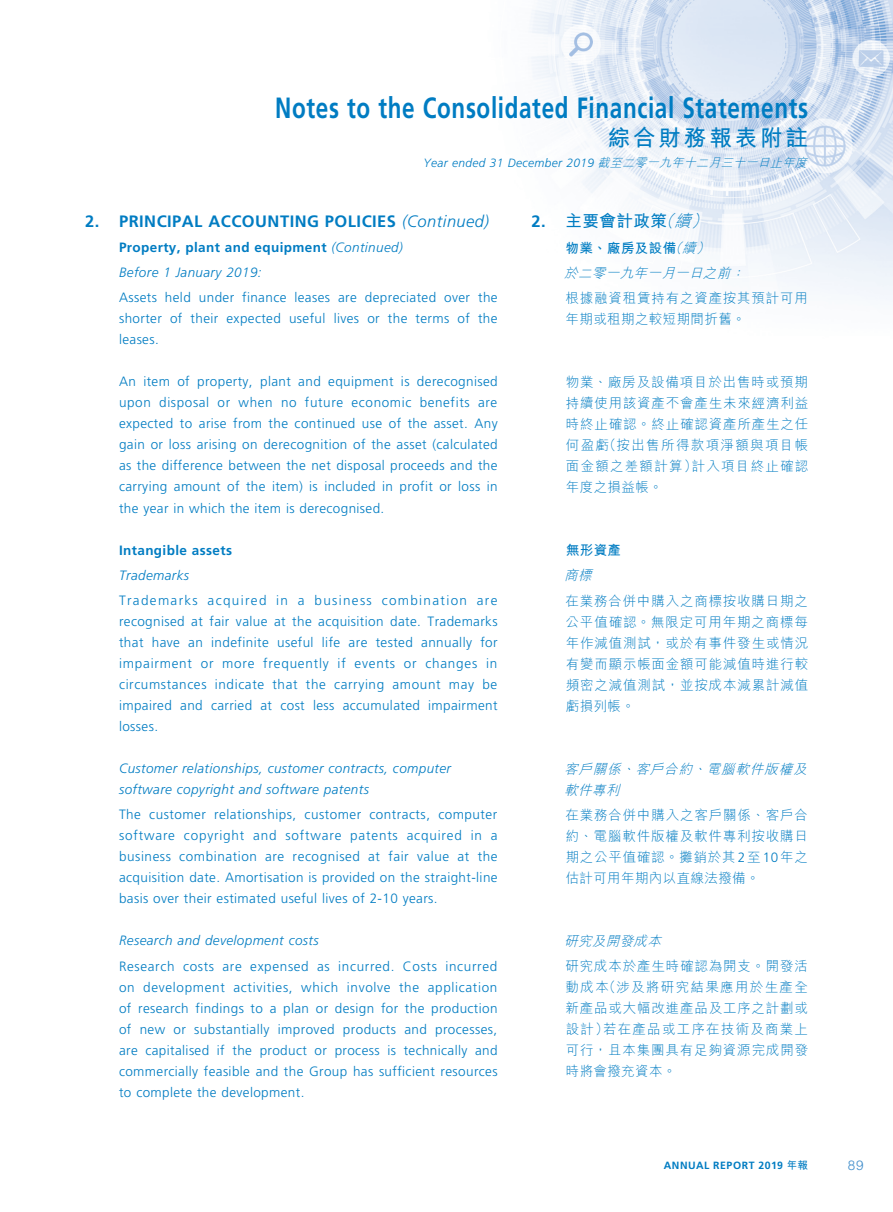
<style>
.page{position:relative;width:893px;height:1212px;background:#fff}
.page>*{position:absolute;margin:0;border:0;box-sizing:border-box;transform-origin:0 0}
.t1{font:700 29.25px "Frutiger";letter-spacing:.03em;color:#007cc2;scale:.77 1}
.t2{font:700 22.5px "M Hei HK";letter-spacing:.13em;color:#007cc2}
.t3{font:700 16.5px "Frutiger";letter-spacing:.03em;color:#007cc2}
.t4{font:700 16.5px "M Hei HK";letter-spacing:.03em;color:#007cc2}
.t5{font:300 13.5px/21px "Frutiger";letter-spacing:.03em;color:#007cc2;text-align:justify}
.t6{font:300 13.5px/21px "M Hei HK";letter-spacing:.06em;color:#007cc2;text-align:justify}
.t7{font:italic 300 13.5px/25.2px "Frutiger";letter-spacing:.03em;color:#007cc2}
.t8{font:italic 300 13.5px/25.2px "M Hei HK";color:#007cc2}
.t9{font:700 13.5px "Frutiger";letter-spacing:.03em;color:#007cc2}
.t10{font:700 13.5px "M Hei HK";color:#007cc2}
.t11{font:300 13.5px "Helvetica";color:#3f8dcb}
.t12{font:italic 300 12px "Frutiger";letter-spacing:.03em;color:#007cc2}
.t13{font:700 10.5px "Frutiger";letter-spacing:.05em;color:#007cc2}
.s1{font-family:"M Hei HK"}
.s2{font-weight:300;font-style:italic}
.s3{font-weight:700;font-style:normal}
.s4{font-family:"Frutiger"}
</style>
<div class="page">
<img style="left:530px;top:0;width:363px;height:300px">
<h1 class="t1" style="left:275px;top:91px;width:694px">Notes to the Consolidated Financial Statements</h1>
<h2 class="t2" style="left:608px;top:121px;width:202px">綜合財務報表附註</h2>
<p class="t12" style="left:423px;top:156px;width:389px">Year ended 31 December 2019 <span class="s1">截至二零一九年十二月三十一日止年度</span></p>
<p class="t3" style="left:85px;top:211px;width:406px">2. PRINCIPAL ACCOUNTING POLICIES <span class="s2">(Continued)</span></p>
<p class="t7" style="left:119px;top:235px;width:285px"><span class="s3">Property, plant and equipment</span> (Continued)<br>Before 1 January 2019:</p>
<p class="t5" style="left:119px;top:287px;width:380px">Assets held under finance leases are depreciated over the shorter of their expected useful lives or the terms of the leases.</p>
<p class="t5" style="left:119px;top:371px;width:380px">An item of property, plant and equipment is derecognised upon disposal or when no future economic benefits are expected to arise from the continued use of the asset. Any gain or loss arising on derecognition of the asset (calculated as the difference between the net disposal proceeds and the carrying amount of the item) is included in profit or loss in the year in which the item is derecognised.</p>
<p class="t9" style="left:119px;top:542px;width:114px">Intangible assets</p>
<p class="t7" style="left:119px;top:563px;width:72px">Trademarks</p>
<p class="t5" style="left:119px;top:590px;width:380px">Trademarks acquired in a business combination are recognised at fair value at the acquisition date. Trademarks that have an indefinite useful life are tested annually for impairment or more frequently if events or changes in circumstances indicate that the carrying amount may be impaired and carried at cost less accumulated impairment losses.</p>
<p class="t7" style="left:119px;top:758px;width:334px;line-height:21px">Customer relationships, customer contracts, computer software copyright and software patents</p>
<p class="t5" style="left:119px;top:804px;width:380px">The customer relationships, customer contracts, computer software copyright and software patents acquired in a business combination are recognised at fair value at the acquisition date. Amortisation is provided on the straight-line basis over their estimated useful lives of 2-10 years.</p>
<p class="t7" style="left:119px;top:928px;width:201px">Research and development costs</p>
<p class="t5" style="left:119px;top:956px;width:380px">Research costs are expensed as incurred. Costs incurred on development activities, which involve the application of research findings to a plan or design for the production of new or substantially improved products and processes, are capitalised if the product or process is technically and commercially feasible and the Group has sufficient resources to complete the development.</p>
<p class="t4" style="left:531px;top:209px;width:184px"><span class="s4">2.</span> 主要會計政策<span class="s2">（續）</span></p>
<p class="t8" style="left:564px;top:235px;width:186px"><span class="s3">物業、廠房及設備</span>（續）<br>於二零一九年一月一日之前：</p>
<p class="t6" style="left:566px;top:287px;width:244px">根據融資租賃持有之資產按其預計可用年期或租期之較短期間折舊。</p>
<p class="t6" style="left:566px;top:371px;width:244px">物業、廠房及設備項目於出售時或預期持續使用該資產不會產生未來經濟利益時終止確認。終止確認資產所產生之任何盈虧（按出售所得款項淨額與項目帳面金額之差額計算）計入項目終止確認年度之損益帳。</p>
<p class="t10" style="left:566px;top:540px;width:57px">無形資產</p>
<p class="t8" style="left:564px;top:562px;width:34px">商標</p>
<p class="t6" style="left:566px;top:590px;width:244px">在業務合併中購入之商標按收購日期之公平值確認。無限定可用年期之商標每年作減值測試，或於有事件發生或情況有變而顯示帳面金額可能減值時進行較頻密之減值測試，並按成本減累計減值虧損列帳。</p>
<p class="t8" style="left:564px;top:758px;width:249px;line-height:21px">客戶關係、客戶合約、電腦軟件版權及軟件專利</p>
<p class="t6" style="left:566px;top:804px;width:244px">在業務合併中購入之客戶關係、客戶合約、電腦軟件版權及軟件專利按收購日期之公平值確認。攤銷於其<span class="s4">2</span>至<span class="s4">10</span>年之估計可用年期內以直線法撥備。</p>
<p class="t8" style="left:564px;top:928px;width:103px">研究及開發成本</p>
<p class="t6" style="left:566px;top:955px;width:244px">研究成本於產生時確認為開支。開發活動成本（涉及將研究結果應用於生產全新產品或大幅改進產品及工序之計劃或設計）若在產品或工序在技術及商業上可行，且本集團具有足夠資源完成開發時將會撥充資本。</p>
<p class="t13" style="left:664px;top:1159px;width:146px">ANNUAL REPORT 2019 <span class="s1">年報</span></p>
<p class="t11" style="left:848px;top:1156px;width:17px">89</p>
</div>
